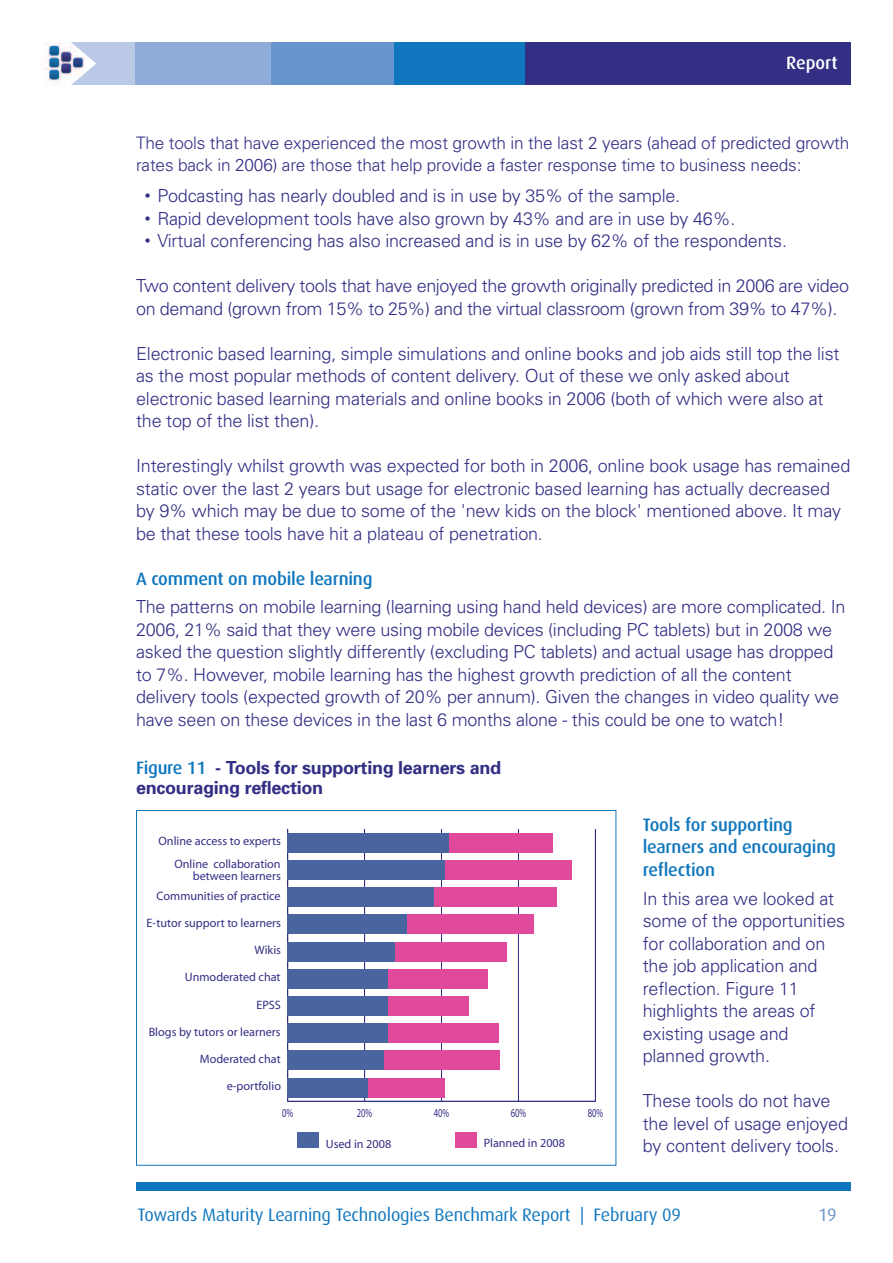
<style>
.page{position:relative;width:893px;height:1263px;background:#fff}
.page>*{position:absolute;margin:0;border:0;box-sizing:border-box;transform-origin:0 0}
.t1{font:300 18px/22.5px "Univers";letter-spacing:-.01em;color:#322f84}
.t2{font:500 18px/22.5px "Dax";letter-spacing:-.01em;color:#1077be}
.t3{font:18px "Dax";letter-spacing:-.01em;color:#1077be}
.t4{font:700 18px/20.4px "Univers";letter-spacing:-.015em;color:#322f84}
.t5{font:500 18px "Dax";color:#fff}
.t6{font:18px "Dax";color:#6894cd}
.t7{font:300 17.25px/22.5px "Univers";letter-spacing:-.01em;color:#322f84}
.t8{font:12.15px/12.1px "Myriad";color:#322f84;text-align:right}
.t9{font:12.15px "Myriad";color:#322f84;scale:.7 1}
.s1{font-family:"Dax";font-weight:500}
.s2{font-family:"Dax";font-weight:500;color:#1077be}
</style>
<div class="page">
<div style="left:467px;top:43px;width:383px;height:42px;background:#322f84"></div>
<div style="left:355px;top:43px;width:170px;height:42px;background:#1077be"></div>
<div style="left:270px;top:43px;width:124px;height:42px;background:#6894cd"></div>
<div style="left:135px;top:43px;width:136px;height:42px;background:#90adda"></div>
<div style="left:71px;top:43px;width:64px;height:42px;background:#b9c9e6"></div>
<svg style="left:71px;top:42px;width:25px;height:32px"></svg>
<img style="left:43px;top:43px;width:41px;height:43px">
<div style="left:136px;top:1182px;width:714px;height:9px;background:#1077be"></div>
<hr style="left:288px;top:1101px;width:307px;height:1px;background:#322f84">
<hr style="left:364px;top:829px;width:1px;height:272px;background:#322f84">
<hr style="left:441px;top:829px;width:1px;height:272px;background:#322f84">
<hr style="left:518px;top:829px;width:1px;height:272px;background:#322f84">
<hr style="left:595px;top:829px;width:1px;height:272px;background:#322f84">
<hr style="left:287px;top:829px;width:1px;height:272px;background:#322f84">
<div style="left:455px;top:1132px;width:22px;height:16px;background:#e1499a"></div>
<div style="left:449px;top:833px;width:104px;height:19px;background:#e1499a"></div>
<div style="left:445px;top:860px;width:127px;height:20px;background:#e1499a"></div>
<div style="left:434px;top:887px;width:123px;height:20px;background:#e1499a"></div>
<div style="left:407px;top:914px;width:127px;height:20px;background:#e1499a"></div>
<div style="left:395px;top:942px;width:112px;height:19px;background:#e1499a"></div>
<div style="left:388px;top:969px;width:100px;height:19px;background:#e1499a"></div>
<div style="left:388px;top:996px;width:80px;height:20px;background:#e1499a"></div>
<div style="left:388px;top:1023px;width:111px;height:20px;background:#e1499a"></div>
<div style="left:384px;top:1051px;width:115px;height:19px;background:#e1499a"></div>
<div style="left:368px;top:1078px;width:77px;height:19px;background:#e1499a"></div>
<div style="left:297px;top:1132px;width:22px;height:16px;background:#4965a0"></div>
<div style="left:288px;top:833px;width:161px;height:19px;background:#4965a0"></div>
<div style="left:288px;top:860px;width:157px;height:20px;background:#4965a0"></div>
<div style="left:288px;top:887px;width:146px;height:20px;background:#4965a0"></div>
<div style="left:288px;top:914px;width:119px;height:20px;background:#4965a0"></div>
<div style="left:288px;top:942px;width:107px;height:19px;background:#4965a0"></div>
<div style="left:288px;top:969px;width:100px;height:19px;background:#4965a0"></div>
<div style="left:288px;top:996px;width:100px;height:20px;background:#4965a0"></div>
<div style="left:288px;top:1023px;width:100px;height:20px;background:#4965a0"></div>
<div style="left:288px;top:1051px;width:96px;height:19px;background:#4965a0"></div>
<div style="left:288px;top:1078px;width:80px;height:19px;background:#4965a0"></div>
<p class="t5" style="left:786px;top:55px;width:53px">Report</p>
<p class="t7" style="left:136px;top:133px;width:715px">The tools that have experienced the most growth in the last 2 years (ahead of predicted growth rates back in 2006) are those that help provide a faster response time to business needs:</p>
<p class="t1" style="left:145px;top:186px;width:537px"><span class="s1">•</span> Podcasting has nearly doubled and is in use by 35% of the sample.</p>
<p class="t1" style="left:145px;top:209px;width:592px"><span class="s1">•</span> Rapid development tools have also grown by 43% and are in use by 46%.</p>
<p class="t1" style="left:145px;top:231px;width:644px"><span class="s1">•</span> Virtual conferencing has also increased and is in use by 62% of the respondents.</p>
<p class="t1" style="left:136px;top:276px;width:714px">Two content delivery tools that have enjoyed the growth originally predicted in 2006 are video on demand (grown from 15% to 25%) and the virtual classroom (grown from 39% to 47%).</p>
<p class="t1" style="left:136px;top:344px;width:705px">Electronic based learning, simple simulations and online books and job aids still top the list as the most popular methods of content delivery. Out of these we only asked about electronic based learning materials and online books in 2006 (both of which were also at the top of the list then).</p>
<p class="t1" style="left:136px;top:456px;width:716px">Interestingly whilst growth was expected for both in 2006, online book usage has remained static over the last 2 years but usage for electronic based learning has actually decreased by 9% which may be due to some of the 'new kids on the block' mentioned above. It may be that these tools have hit a plateau of penetration.</p>
<p class="t2" style="left:136px;top:568px;width:238px">A comment on mobile learning</p>
<p class="t1" style="left:136px;top:597px;width:711px">The patterns on mobile learning (learning using hand held devices) are more complicated. In 2006, 21% said that they were using mobile devices (including PC tablets) but in 2008 we asked the question slightly differently (excluding PC tablets) and actual usage has dropped to 7%. However, mobile learning has the highest growth prediction of all the content delivery tools (expected growth of 20% per annum). Given the changes in video quality we have seen on these devices in the last 6 months alone - this could be one to watch!</p>
<p class="t4" style="left:136px;top:759px;width:367px"><span class="s2">Figure 11</span> - Tools for supporting learners and encouraging reflection</p>
<p class="t8" style="left:159px;top:836px;width:124px">Online access to experts</p>
<p class="t8" style="left:174px;top:859px;width:108px">Online collaboration between learners</p>
<p class="t8" style="left:157px;top:890px;width:126px">Communities of practice</p>
<p class="t8" style="left:147px;top:918px;width:136px">E-tutor support to learners</p>
<p class="t8" style="left:254px;top:945px;width:28px">Wikis</p>
<p class="t8" style="left:185px;top:972px;width:97px">Unmoderated chat</p>
<p class="t8" style="left:256px;top:999px;width:26px">EPSS</p>
<p class="t8" style="left:149px;top:1027px;width:134px">Blogs by tutors or learners</p>
<p class="t8" style="left:200px;top:1054px;width:82px">Moderated chat</p>
<p class="t8" style="left:227px;top:1081px;width:56px">e-portfolio</p>
<p class="t9" style="left:282px;top:1108px;width:17px">0%</p>
<p class="t9" style="left:357px;top:1108px;width:24px">20%</p>
<p class="t9" style="left:434px;top:1108px;width:24px">40%</p>
<p class="t9" style="left:511px;top:1108px;width:24px">60%</p>
<p class="t9" style="left:588px;top:1108px;width:24px">80%</p>
<p class="t8" style="left:326px;top:1138px;width:67px">Used in 2008</p>
<p class="t8" style="left:484px;top:1138px;width:83px">Planned in 2008</p>
<p class="t2" style="left:643px;top:814px;width:195px">Tools for supporting learners and encouraging reflection</p>
<p class="t1" style="left:643px;top:888px;width:204px">In this area we looked at some of the opportunities for collaboration and on the job application and reflection. Figure 11 highlights the areas of existing usage and planned growth.</p>
<p class="t1" style="left:643px;top:1091px;width:207px">These tools do not have the level of usage enjoyed by content delivery tools.</p>
<p class="t3" style="left:138px;top:1207px;width:545px">Towards Maturity Learning Technologies Benchmark Report | February 09</p>
<p class="t6" style="left:818px;top:1207px;width:20px">19</p>
</div>
